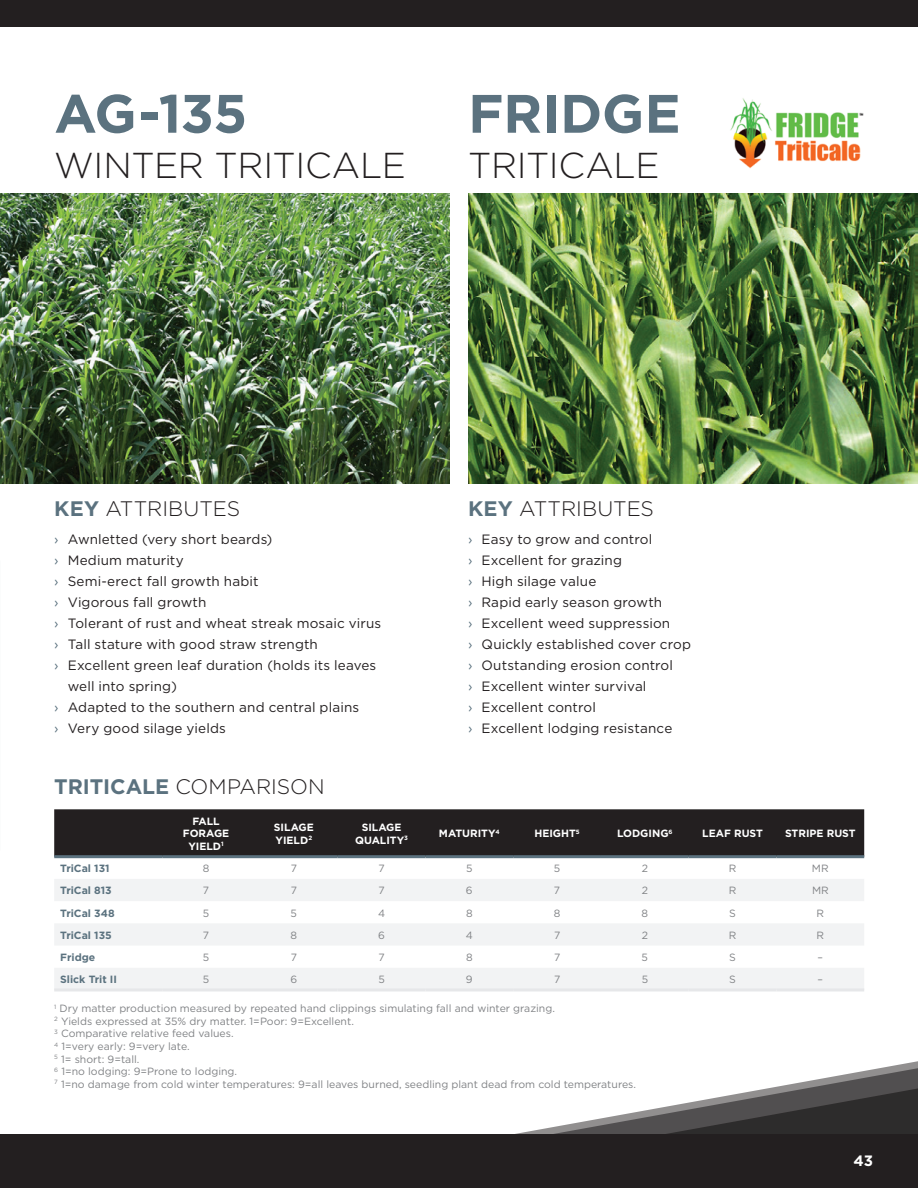
<style>
.page{position:relative;width:918px;height:1188px;background:#fff}
.page>*{position:absolute;margin:0;border:0;box-sizing:border-box;transform-origin:0 0}
.t1{font:700 54px "Gotham HTF";letter-spacing:-.005em;color:#5b727f}
.t2{font:300 36px "Gotham HTF";letter-spacing:-.01em;color:#231f20}
.t3{font:300 21px "Gotham HTF";letter-spacing:-.005em;color:#231f20}
.t4{font:700 15px "Gotham HTF";color:#fff}
.t5{font:13.5px/21px "Gotham HTF";letter-spacing:.01em;color:#231f20}
.t6{font:10.5px/12.6px "Gotham HTF";color:#808285}
.t7{font:700 10.5px/12.6px "Gotham HTF";color:#fff;text-align:center}
.t8{font:700 10.5px "Gotham HTF";color:#5b727f}
.s1{font-weight:700;color:#5b727f}
.s2{color:#5b727f}
</style>
<div class="page">
<svg style="left:515px;top:1061px;width:403px;height:73px"></svg>
<img style="left:0;top:193px;width:450px;height:290px">
<img style="left:468px;top:193px;width:450px;height:290px">
<div style="left:54px;top:809px;width:810px;height:46px;background:#231f20"></div>
<div style="left:54px;top:879px;width:810px;height:22px;background:#f2f3f4"></div>
<svg style="left:54px;top:924px;width:810px;height:64px;fill:#f2f3f4"></svg>
<hr style="left:54px;top:988px;width:108px;height:3px;background:#e6e7e9">
<hr style="left:162px;top:988px;width:88px;height:3px;background:#e6e7e9">
<hr style="left:250px;top:988px;width:88px;height:3px;background:#e6e7e9">
<hr style="left:338px;top:988px;width:87px;height:3px;background:#e6e7e9">
<hr style="left:425px;top:988px;width:88px;height:3px;background:#e6e7e9">
<hr style="left:513px;top:988px;width:88px;height:3px;background:#e6e7e9">
<hr style="left:601px;top:988px;width:88px;height:3px;background:#e6e7e9">
<hr style="left:689px;top:988px;width:87px;height:3px;background:#e6e7e9">
<hr style="left:776px;top:988px;width:88px;height:3px;background:#e6e7e9">
<hr style="left:54px;top:855px;width:108px;height:3px;background:#5b727f">
<hr style="left:162px;top:855px;width:88px;height:3px;background:#5b727f">
<hr style="left:250px;top:855px;width:88px;height:3px;background:#5b727f">
<hr style="left:338px;top:855px;width:87px;height:3px;background:#5b727f">
<hr style="left:425px;top:855px;width:88px;height:3px;background:#5b727f">
<hr style="left:513px;top:855px;width:88px;height:3px;background:#5b727f">
<hr style="left:601px;top:855px;width:88px;height:3px;background:#5b727f">
<hr style="left:689px;top:855px;width:87px;height:3px;background:#5b727f">
<hr style="left:776px;top:855px;width:88px;height:3px;background:#5b727f">
<img style="left:730px;top:98px;width:134px;height:71px">
<div style="left:0;top:1134px;width:918px;height:54px;background:#231f20"></div>
<div style="left:0;top:0;width:918px;height:27px;background:#231f20"></div>
<h1 class="t1" style="left:54px;top:82px;width:195px">AG-135</h1>
<h2 class="t2" style="left:54px;top:145px;width:353px">WINTER TRITICALE</h2>
<h1 class="t1" style="left:468px;top:82px;width:214px">FRIDGE</h1>
<h2 class="t2" style="left:468px;top:145px;width:193px">TRITICALE</h2>
<h3 class="t3" style="left:54px;top:497px;width:188px"><span class="s1">KEY</span> ATTRIBUTES</h3>
<p class="t5" style="left:54px;top:529px;width:220px"><span class="s2">›</span> Awnletted (very short beards)</p>
<p class="t5" style="left:54px;top:550px;width:131px"><span class="s2">›</span> Medium maturity</p>
<p class="t5" style="left:54px;top:571px;width:206px"><span class="s2">›</span> Semi-erect fall growth habit</p>
<p class="t5" style="left:54px;top:592px;width:154px"><span class="s2">›</span> Vigorous fall growth</p>
<p class="t5" style="left:54px;top:613px;width:329px"><span class="s2">›</span> Tolerant of rust and wheat streak mosaic virus</p>
<p class="t5" style="left:54px;top:634px;width:265px"><span class="s2">›</span> Tall stature with good straw strength</p>
<p class="t5" style="left:54px;top:655px;width:324px"><span class="s2">›</span> Excellent green leaf duration (holds its leaves</p>
<p class="t5" style="left:68px;top:676px;width:111px">well into spring)</p>
<p class="t5" style="left:54px;top:697px;width:306px"><span class="s2">›</span> Adapted to the southern and central plains</p>
<p class="t5" style="left:54px;top:718px;width:173px"><span class="s2">›</span> Very good silage yields</p>
<h3 class="t3" style="left:54px;top:776px;width:272px"><span class="s1">TRITICALE</span> COMPARISON</h3>
<h3 class="t3" style="left:468px;top:497px;width:188px"><span class="s1">KEY</span> ATTRIBUTES</h3>
<p class="t5" style="left:468px;top:529px;width:225px"><span class="s2">›</span> Easy to grow and control<br><span class="s2">›</span> Excellent for grazing<br><span class="s2">›</span> High silage value<br><span class="s2">›</span> Rapid early season growth<br><span class="s2">›</span> Excellent weed suppression<br><span class="s2">›</span> Quickly established cover crop <span class="s2">›</span> Outstanding erosion control<br><span class="s2">›</span> Excellent winter survival<br><span class="s2">›</span> Excellent control<br><span class="s2">›</span> Excellent lodging resistance</p>
<p class="t7" style="left:183px;top:814px;width:48px">FALL<br>FORAGE<br>YIELD<sup>1</sup></p>
<p class="t7" style="left:274px;top:821px;width:41px;text-align:left">SILAGE<br>YIELD<sup>2</sup></p>
<p class="t7" style="left:355px;top:821px;width:55px">SILAGE<br>QUALITY<sup>3</sup></p>
<p class="t7" style="left:439px;top:827px;width:62px">MATURITY<sup>4</sup></p>
<p class="t7" style="left:534px;top:827px;width:47px">HEIGHT<sup>5</sup></p>
<p class="t7" style="left:617px;top:827px;width:57px">LODGING<sup>6</sup></p>
<p class="t7" style="left:702px;top:827px;width:62px">LEAF RUST</p>
<p class="t7" style="left:785px;top:827px;width:72px">STRIPE RUST</p>
<p class="t8" style="left:60px;top:862px;width:51px">TriCal 131</p>
<p class="t6" style="left:203px;top:862px;width:8px">8</p>
<p class="t6" style="left:291px;top:862px;width:8px">7</p>
<p class="t6" style="left:378px;top:862px;width:8px">7</p>
<p class="t6" style="left:466px;top:862px;width:8px">5</p>
<p class="t6" style="left:554px;top:862px;width:8px">5</p>
<p class="t6" style="left:642px;top:862px;width:8px">2</p>
<p class="t6" style="left:729px;top:862px;width:9px">R</p>
<p class="t6" style="left:812px;top:862px;width:18px">MR</p>
<p class="t8" style="left:60px;top:885px;width:53px">TriCal 813</p>
<p class="t6" style="left:203px;top:884px;width:8px">7</p>
<p class="t6" style="left:291px;top:884px;width:8px">7</p>
<p class="t6" style="left:378px;top:884px;width:8px">7</p>
<p class="t6" style="left:466px;top:884px;width:8px">6</p>
<p class="t6" style="left:554px;top:884px;width:8px">7</p>
<p class="t6" style="left:642px;top:884px;width:8px">2</p>
<p class="t6" style="left:729px;top:884px;width:9px">R</p>
<p class="t6" style="left:812px;top:884px;width:18px">MR</p>
<p class="t8" style="left:60px;top:907px;width:56px">TriCal 348</p>
<p class="t6" style="left:203px;top:906px;width:8px">5</p>
<p class="t6" style="left:291px;top:906px;width:8px">5</p>
<p class="t6" style="left:378px;top:906px;width:9px">4</p>
<p class="t6" style="left:466px;top:906px;width:8px">8</p>
<p class="t6" style="left:554px;top:906px;width:8px">8</p>
<p class="t6" style="left:642px;top:906px;width:8px">8</p>
<p class="t6" style="left:729px;top:906px;width:8px">S</p>
<p class="t6" style="left:817px;top:906px;width:9px">R</p>
<p class="t8" style="left:60px;top:929px;width:53px">TriCal 135</p>
<p class="t6" style="left:203px;top:929px;width:8px">7</p>
<p class="t6" style="left:291px;top:929px;width:8px">8</p>
<p class="t6" style="left:378px;top:929px;width:8px">6</p>
<p class="t6" style="left:466px;top:929px;width:9px">4</p>
<p class="t6" style="left:554px;top:929px;width:8px">7</p>
<p class="t6" style="left:642px;top:929px;width:8px">2</p>
<p class="t6" style="left:729px;top:929px;width:9px">R</p>
<p class="t6" style="left:817px;top:929px;width:9px">R</p>
<p class="t8" style="left:60px;top:951px;width:37px">Fridge</p>
<p class="t6" style="left:203px;top:951px;width:8px">5</p>
<p class="t6" style="left:291px;top:951px;width:8px">7</p>
<p class="t6" style="left:379px;top:951px;width:8px">7</p>
<p class="t6" style="left:466px;top:951px;width:8px">8</p>
<p class="t6" style="left:554px;top:951px;width:8px">7</p>
<p class="t6" style="left:642px;top:951px;width:8px">5</p>
<p class="t6" style="left:729px;top:951px;width:8px">S</p>
<p class="t6" style="left:818px;top:951px;width:7px">–</p>
<p class="t8" style="left:60px;top:973px;width:58px">Slick Trit II</p>
<p class="t6" style="left:203px;top:973px;width:8px">5</p>
<p class="t6" style="left:290px;top:973px;width:8px">6</p>
<p class="t6" style="left:378px;top:973px;width:8px">5</p>
<p class="t6" style="left:466px;top:973px;width:8px">9</p>
<p class="t6" style="left:554px;top:973px;width:8px">7</p>
<p class="t6" style="left:642px;top:973px;width:8px">5</p>
<p class="t6" style="left:729px;top:973px;width:8px">S</p>
<p class="t6" style="left:818px;top:973px;width:7px">–</p>
<p class="t6" style="left:54px;top:1002px;width:583px"><sup>1</sup> Dry matter production measured by repeated hand clippings simulating fall and winter grazing.<br><sup>2</sup> Yields expressed at 35% dry matter. 1=Poor: 9=Excellent.<br><sup>3</sup> Comparative relative feed values.<br><sup>4</sup> 1=very early: 9=very late.<br><sup>5</sup> 1= short: 9=tall.<br><sup>6</sup> 1=no lodging: 9=Prone to lodging.<br><sup>7</sup> 1=no damage from cold winter temperatures: 9=all leaves burned, seedling plant dead from cold temperatures.</p>
<p class="t4" style="left:853px;top:1152px;width:21px">43</p>
</div>
